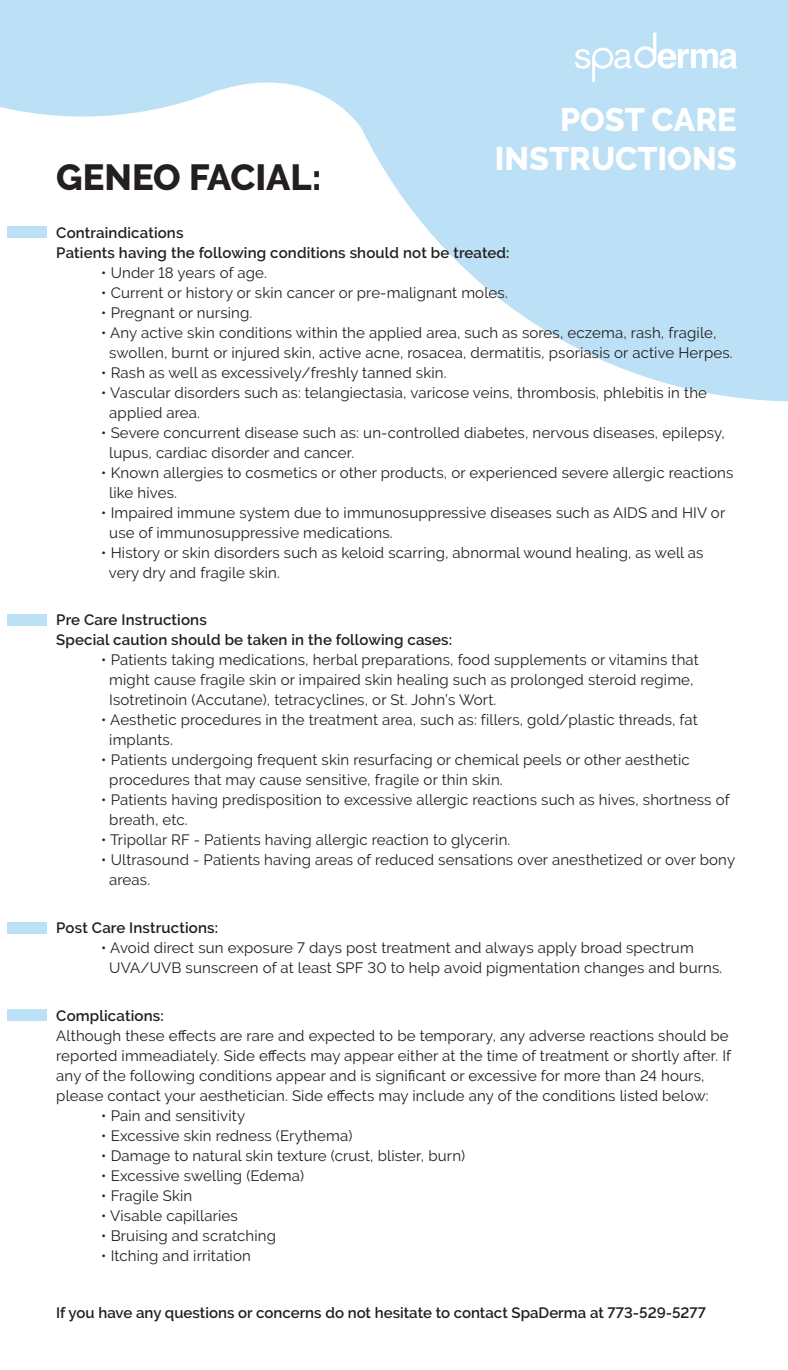
<style>
.page{position:relative;width:788px;height:1370px;background:#fff}
.page>*{position:absolute;margin:0;border:0;box-sizing:border-box;transform-origin:0 0}
.t1{font:800 36.25px "Raleway";color:#231f20}
.t2{font:800 32.5px/39px "Raleway";color:#fff;text-align:right}
.t3{font:15px/20px "Raleway";letter-spacing:.01em;color:#231f20}
.t4{font:600 15px/20px "Raleway";letter-spacing:.01em;color:#231f20}
</style>
<div class="page">
<svg style="left:0;top:0;width:788px;height:401px;fill:#bce0f6"></svg>
<svg style="left:575px;top:33px;width:161px;height:49px"></svg>
<div style="left:7px;top:1010px;width:40px;height:11px;background:#bce0f6"></div>
<div style="left:7px;top:922px;width:40px;height:11px;background:#bce0f6"></div>
<div style="left:7px;top:227px;width:40px;height:11px;background:#bce0f6"></div>
<div style="left:7px;top:614px;width:40px;height:11px;background:#bce0f6"></div>
<h1 class="t1" style="left:56px;top:157px;width:267px">GENEO FACIAL:</h1>
<h2 class="t2" style="left:495px;top:100px;width:243px">POST CARE<br>INSTRUCTIONS</h2>
<p class="t4" style="left:56px;top:222px;width:455px">Contraindications<br>Patients having the following conditions should not be treated:</p>
<p class="t3" style="left:101px;top:262px;width:167px">• Under 18 years of age.</p>
<p class="t3" style="left:101px;top:282px;width:408px">• Current or history or skin cancer or pre-malignant moles.</p>
<p class="t3" style="left:101px;top:302px;width:152px">• Pregnant or nursing.</p>
<p class="t3" style="left:109px;top:322px;width:624px;text-indent:-8px">• Any active skin conditions within the applied area, such as sores, eczema, rash, fragile, swollen, burnt or injured skin, active acne, rosacea, dermatitis, psoriasis or active Herpes.</p>
<p class="t3" style="left:101px;top:362px;width:347px">• Rash as well as excessively/freshly tanned skin.</p>
<p class="t3" style="left:109px;top:382px;width:599px;text-indent:-8px">• Vascular disorders such as: telangiectasia, varicose veins, thrombosis, phlebitis in the applied area.</p>
<p class="t3" style="left:109px;top:422px;width:617px;text-indent:-8px">• Severe concurrent disease such as: un-controlled diabetes, nervous diseases, epilepsy, lupus, cardiac disorder and cancer.</p>
<p class="t3" style="left:109px;top:462px;width:625px;text-indent:-8px">• Known allergies to cosmetics or other products, or experienced severe allergic reactions like hives.</p>
<p class="t3" style="left:109px;top:502px;width:617px;text-indent:-8px">• Impaired immune system due to immunosuppressive diseases such as AIDS and HIV or use of immunosuppressive medications.</p>
<p class="t3" style="left:109px;top:542px;width:596px;text-indent:-8px">• History or skin disorders such as keloid scarring, abnormal wound healing, as well as very dry and fragile skin.</p>
<p class="t4" style="left:56px;top:610px;width:397px">Pre Care Instructions<br>Special caution should be taken in the following cases:</p>
<p class="t3" style="left:109px;top:650px;width:591px;text-indent:-8px">• Patients taking medications, herbal preparations, food supplements or vitamins that might cause fragile skin or impaired skin healing such as prolonged steroid regime,<br>Isotretinoin (Accutane), tetracyclines, or St. John’s Wort.</p>
<p class="t3" style="left:109px;top:710px;width:590px;text-indent:-8px">• Aesthetic procedures in the treatment area, such as: fillers, gold/plastic threads, fat implants.</p>
<p class="t3" style="left:109px;top:750px;width:582px;text-indent:-8px">• Patients undergoing frequent skin resurfacing or chemical peels or other aesthetic procedures that may cause sensitive, fragile or thin skin.</p>
<p class="t3" style="left:109px;top:790px;width:621px;text-indent:-8px">• Patients having predisposition to excessive allergic reactions such as hives, shortness of breath, etc.</p>
<p class="t3" style="left:101px;top:830px;width:410px">• Tripollar RF - Patients having allergic reaction to glycerin.</p>
<p class="t3" style="left:109px;top:850px;width:627px;text-indent:-8px">• Ultrasound - Patients having areas of reduced sensations over anesthetized or over bony areas.</p>
<p class="t4" style="left:56px;top:918px;width:163px">Post Care Instructions:</p>
<p class="t3" style="left:109px;top:938px;width:614px;text-indent:-8px">• Avoid direct sun exposure 7 days post treatment and always apply broad spectrum<br>UVA/UVB sunscreen of at least SPF 30 to help avoid pigmentation changes and burns.</p>
<p class="t4" style="left:56px;top:1005px;width:109px">Complications:</p>
<p class="t3" style="left:56px;top:1025px;width:676px">Although these effects are rare and expected to be temporary, any adverse reactions should be reported immeadiately. Side effects may appear either at the time of treatment or shortly after. If any of the following conditions appear and is significant or excessive for more than 24 hours, please contact your aesthetician. Side effects may include any of the conditions listed below:</p>
<p class="t3" style="left:101px;top:1105px;width:145px">• Pain and sensitivity</p>
<p class="t3" style="left:101px;top:1125px;width:252px">• Excessive skin redness (Erythema)</p>
<p class="t3" style="left:101px;top:1145px;width:365px">• Damage to natural skin texture (crust, blister, burn)</p>
<p class="t3" style="left:101px;top:1165px;width:204px">• Excessive swelling (Edema)</p>
<p class="t3" style="left:101px;top:1185px;width:92px">• Fragile Skin</p>
<p class="t3" style="left:101px;top:1205px;width:138px">• Visable capillaries</p>
<p class="t3" style="left:101px;top:1225px;width:176px">• Bruising and scratching</p>
<p class="t3" style="left:101px;top:1245px;width:151px">• Itching and irritation</p>
<p class="t4" style="left:56px;top:1302px;width:651px">If you have any questions or concerns do not hesitate to contact SpaDerma at 773-529-5277</p>
</div>
